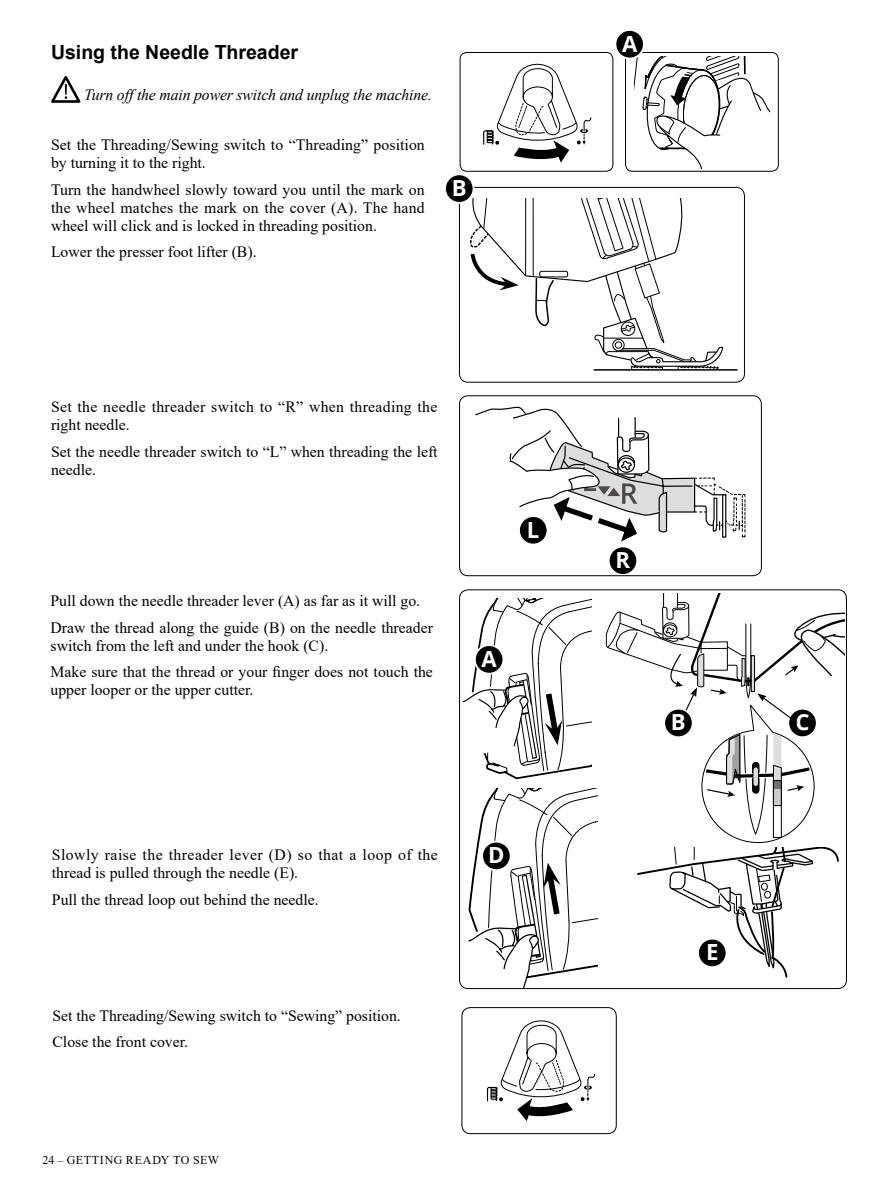
<style>
.page{position:relative;width:893px;height:1191px;background:#fff}
.page>*{position:absolute;margin:0;border:0;box-sizing:border-box;transform-origin:0 0}
.t1{font:700 22.2px "Open Sans";color:#fff}
.t2{font:700 19.5px "Arial";color:#000}
.t3{font:15.75px/18px "Times New Roman";color:#000}
.t4{font:15.75px/18px "Times New Roman";letter-spacing:.03em;color:#000}
.t5{font:15.75px/18px "Times New Roman";letter-spacing:.02em;color:#000}
.t6{font:italic 15.75px "Times New Roman";letter-spacing:-.01em;color:#000}
.t7{font:12px "Times New Roman";letter-spacing:.04em;color:#000}
</style>
<div class="page">
<svg style="left:475px;top:407px;width:270px;height:134px"></svg>
<svg style="left:462px;top:599px;width:130px;height:180px"></svg>
<div style="left:459px;top:187px;width:286px;height:195px;border:1px solid #000;border-radius:9px"></div>
<div style="left:445px;top:174px;width:28px;height:29px;background:#000;border-radius:50%"></div>
<div style="left:444px;top:173px;width:30px;height:31px;border:2px solid #fff;border-radius:50%"></div>
<div style="left:519px;top:516px;width:28px;height:28px;background:#000;border-radius:50%"></div>
<div style="left:518px;top:515px;width:30px;height:30px;border:2px solid #fff;border-radius:50%"></div>
<div style="left:609px;top:546px;width:28px;height:29px;background:#000;border-radius:50%"></div>
<div style="left:608px;top:545px;width:30px;height:31px;border:2px solid #fff;border-radius:50%"></div>
<div style="left:459px;top:395px;width:303px;height:181px;border:1px solid #000;border-radius:9px"></div>
<svg style="left:468px;top:788px;width:129px;height:200px"></svg>
<div style="left:475px;top:645px;width:28px;height:28px;background:#000;border-radius:50%"></div>
<div style="left:474px;top:644px;width:30px;height:30px;border:2px solid #fff;border-radius:50%"></div>
<div style="left:482px;top:841px;width:29px;height:29px;background:#000;border-radius:50%"></div>
<div style="left:481px;top:840px;width:31px;height:31px;border:2px solid #fff;border-radius:50%"></div>
<svg style="left:606px;top:593px;width:238px;height:384px"></svg>
<hr style="left:594px;top:369px;width:143px;height:1px;background:#000">
<svg style="left:469px;top:199px;width:255px;height:171px"></svg>
<svg style="left:634px;top:56px;width:137px;height:113px"></svg>
<div style="left:460px;top:52px;width:153px;height:119px;border:1px solid #000;border-radius:7px"></div>
<div style="left:625px;top:52px;width:153px;height:119px;border:1px solid #000;border-radius:7px"></div>
<svg style="left:483px;top:64px;width:108px;height:99px"></svg>
<div style="left:615px;top:30px;width:29px;height:28px;background:#000;border-radius:50%"></div>
<div style="left:614px;top:29px;width:31px;height:30px;border:2px solid #fff;border-radius:50%"></div>
<div style="left:462px;top:1007px;width:154px;height:126px;border:1px solid #000;border-radius:9px"></div>
<svg style="left:487px;top:1020px;width:108px;height:100px"></svg>
<svg style="left:51px;top:76px;width:29px;height:26px"></svg>
<p class="t2" style="left:51px;top:39px;width:249px">Using the Needle Threader</p>
<p class="t6" style="left:84px;top:84px;width:349px">Turn offthe main power switch and unplug the machine.</p>
<p class="t3" style="left:51px;top:135px;width:375px">Set the Threading/Sewing switch to “Threading” position by turning it to the right.</p>
<p class="t3" style="left:51px;top:180px;width:375px;text-align:justify">Turn the handwheel slowly toward you until the mark on the wheel matches the mark on the cover (A). The hand wheel will click and is locked in threading position.</p>
<p class="t3" style="left:51px;top:242px;width:207px">Lower the presser foot lifter (B).</p>
<h1 class="t1" style="left:452px;top:172px;width:16px">B</h1>
<p class="t5" style="left:51px;top:397px;width:388px">Set the needle threader switch to “R” when threading the right needle.</p>
<p class="t3" style="left:51px;top:442px;width:388px">Set the needle threader switch to “L” when threading the left needle.</p>
<p class="t3" style="left:51px;top:587px;width:384px;line-height:26.5px">Pull down the needle threader lever (A) as far as it will go.<br>Draw the thread along the guide (B) on the needle threader</p>
<p class="t3" style="left:51px;top:631px;width:384px;line-height:26.5px">switch from the left and under the hook (C).<br>Make sure that the thread or your finger does not touch the</p>
<p class="t3" style="left:51px;top:680px;width:204px">upper looper or the upper cutter.</p>
<h1 class="t1" style="left:527px;top:514px;width:14px">L</h1>
<h1 class="t1" style="left:481px;top:643px;width:17px">A</h1>
<p class="t4" style="left:52px;top:845px;width:387px">Slowly raise the threader lever (D) so that a loop of the thread is pulled through the needle (E).</p>
<p class="t3" style="left:52px;top:890px;width:268px">Pull the thread loop out behind the needle.</p>
<p class="t3" style="left:52px;top:1001px;width:350px;line-height:26.5px">Set the Threading/Sewing switch to “Sewing” position.<br>Close the front cover.</p>
<p class="t7" style="left:43px;top:1151px;width:178px">24 – GETTING READY TO SEW</p>
<h1 class="t1" style="left:488px;top:839px;width:18px">D</h1>
<h1 class="t1" style="left:622px;top:28px;width:17px">A</h1>
<h1 class="t1" style="left:616px;top:544px;width:16px">R</h1>
<h1 class="t1" style="left:671px;top:706px;width:16px">B</h1>
<h1 class="t1" style="left:706px;top:936px;width:14px">E</h1>
<h1 class="t1" style="left:795px;top:706px;width:16px">C</h1>
</div>
